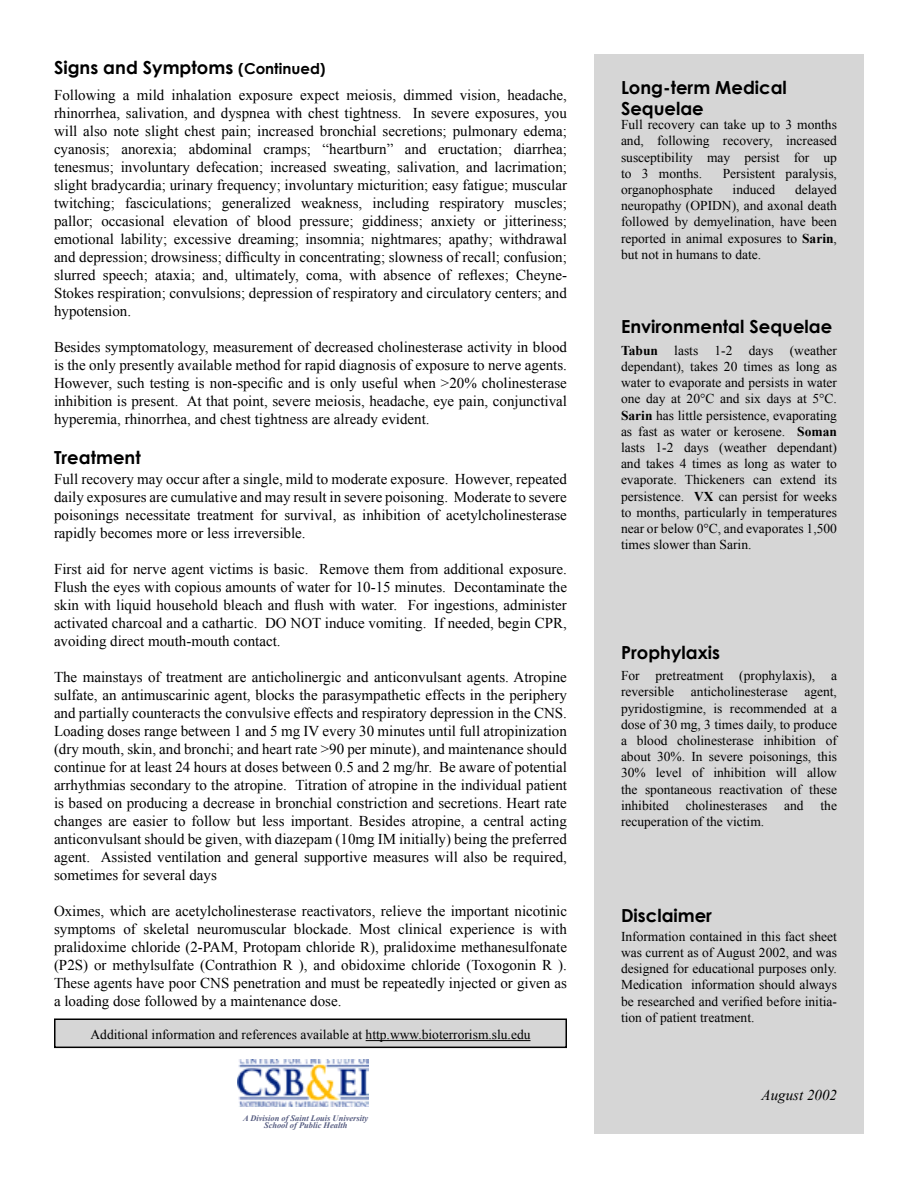
<style>
.page{position:relative;width:918px;height:1188px;background:#fff}
.page>*{position:absolute;margin:0;border:0;box-sizing:border-box;transform-origin:0 0}
.t1{font:700 18px/21.6px "Century Gothic";color:#000}
.t2{font:15px/18px "Times New Roman";color:#000;text-align:justify}
.t3{font:italic 15px "Times New Roman";color:#000}
.t4{font:13.5px/16.2px "Times New Roman";color:#000;text-align:justify}
.t5{font:italic 700 8.4px/7.4px "Times New Roman";color:#565c80;text-align:center}
.s1{font-size:15px}
.s2{font-weight:700}
</style>
<div class="page">
<div style="left:594px;top:54px;width:270px;height:1080px;background:#d6d6d6"></div>
<div style="left:55px;top:1019px;width:511px;height:28px;background:#d6d6d6"></div>
<div style="left:54px;top:1018px;width:513px;height:30px;border:2px solid #000"></div>
<hr style="left:366px;top:1040px;width:164px;height:1px;background:#000">
<img style="left:237px;top:1059px;width:132px;height:48px">
<p class="t1" style="left:54px;top:56px;width:273px">Signs and Symptoms <span class="s1">(Continued)</span></p>
<p class="t2" style="left:54px;top:86px;width:515px">Following a mild inhalation exposure expect meiosis, dimmed vision, headache, rhinorrhea, salivation, and dyspnea with chest tightness. In severe exposures, you will also note slight chest pain; increased bronchial secretions; pulmonary edema; cyanosis; anorexia; abdominal cramps; “heartburn” and eructation; diarrhea; tenesmus; involuntary defecation; increased sweating, salivation, and lacrimation; slight bradycardia; urinary frequency; involuntary micturition; easy fatigue; muscular twitching; fasciculations; generalized weakness, including respiratory muscles; pallor; occasional elevation of blood pressure; giddiness; anxiety or jitteriness; emotional lability; excessive dreaming; insomnia; nightmares; apathy; withdrawal and depression; drowsiness; difficulty in concentrating; slowness of recall; confusion; slurred speech; ataxia; and, ultimately, coma, with absence of reflexes; Cheyne-Stokes respiration; convulsions; depression of respiratory and circulatory centers; and hypotension.</p>
<p class="t2" style="left:54px;top:338px;width:515px">Besides symptomatology, measurement of decreased cholinesterase activity in blood is the only presently available method for rapid diagnosis of exposure to nerve agents.<br>However, such testing is non-specific and is only useful when &gt;20% cholinesterase inhibition is present. At that point, severe meiosis, headache, eye pain, conjunctival hyperemia, rhinorrhea, and chest tightness are already evident.</p>
<p class="t1" style="left:54px;top:446px;width:88px">Treatment</p>
<p class="t2" style="left:54px;top:470px;width:515px">Full recovery may occur after a single, mild to moderate exposure. However, repeated daily exposures are cumulative and may result in severe poisoning. Moderate to severe poisonings necessitate treatment for survival, as inhibition of acetylcholinesterase rapidly becomes more or less irreversible.</p>
<p class="t2" style="left:54px;top:560px;width:515px">First aid for nerve agent victims is basic. Remove them from additional exposure.<br>Flush the eyes with copious amounts of water for 10-15 minutes. Decontaminate the skin with liquid household bleach and flush with water. For ingestions, administer activated charcoal and a cathartic. DO NOT induce vomiting. If needed, begin CPR, avoiding direct mouth-mouth contact.</p>
<p class="t2" style="left:54px;top:668px;width:515px">The mainstays of treatment are anticholinergic and anticonvulsant agents. Atropine sulfate, an antimuscarinic agent, blocks the parasympathetic effects in the periphery and partially counteracts the convulsive effects and respiratory depression in the CNS.<br>Loading doses range between 1 and 5 mg IV every 30 minutes until full atropinization (dry mouth, skin, and bronchi; and heart rate &gt;90 per minute), and maintenance should continue for at least 24 hours at doses between 0.5 and 2 mg/hr. Be aware of potential arrhythmias secondary to the atropine. Titration of atropine in the individual patient is based on producing a decrease in bronchial constriction and secretions. Heart rate changes are easier to follow but less important. Besides atropine, a central acting anticonvulsant should be given, with diazepam (10mg IM initially) being the preferred agent. Assisted ventilation and general supportive measures will also be required, sometimes for several days</p>
<p class="t2" style="left:54px;top:902px;width:515px">Oximes, which are acetylcholinesterase reactivators, relieve the important nicotinic symptoms of skeletal neuromuscular blockade. Most clinical experience is with pralidoxime chloride (2-PAM, Protopam chloride R), pralidoxime methanesulfonate (P2S) or methylsulfate (Contrathion R ), and obidoxime chloride (Toxogonin R ).<br>These agents have poor CNS penetration and must be repeatedly injected or given as a loading dose followed by a maintenance dose.</p>
<p class="t4" style="left:91px;top:1026px;width:441px">Additional information and references available at http.www.bioterrorism.slu.edu</p>
<p class="t5" style="left:243px;top:1114px;width:126px">A Division of Saint Louis University<br>School of Public Health</p>
<p class="t1" style="left:621px;top:76px;width:167px">Long-term Medical<br>Sequelae</p>
<p class="t4" style="left:621px;top:116px;width:217px">Full recovery can take up to 3 months and, following recovery, increased susceptibility may persist for up to 3 months.</p>
<p class="t4" style="left:723px;top:165px;width:116px">Persistent paralysis,</p>
<p class="t4" style="left:621px;top:181px;width:217px;text-indent:174px">delayed neuropathy (OPIDN), and axonal death followed by demyelination, have been reported in animal exposures to <span class="s2">Sarin</span>, but not in humans to date.</p>
<p class="t4" style="left:621px;top:181px;width:93px">organophosphate</p>
<p class="t4" style="left:733px;top:181px;width:44px">induced</p>
<p class="t1" style="left:621px;top:315px;width:213px">Environmental Sequelae</p>
<p class="t4" style="left:621px;top:342px;width:218px"><span class="s2">Tabun</span> lasts 1-2 days (weather dependant), takes 20 times as long as water to evaporate and persists in water one day at 20°C and six days at 5°C.<br><span class="s2">Sarin</span> has little persistence, evaporating as fast as water or kerosene. <span class="s2">Soman </span>lasts 1-2 days (weather dependant) and takes 4 times as long as water to evaporate. Thickeners can extend its persistence. <span class="s2">VX</span> can persist for weeks to months, particularly in temperatures near or below 0°C, and evaporates 1,500 times slower than Sarin.</p>
<p class="t1" style="left:621px;top:641px;width:100px">Prophylaxis</p>
<p class="t4" style="left:621px;top:667px;width:218px">For pretreatment (prophylaxis), a reversible anticholinesterase agent, pyridostigmine, is recommended at a dose of 30 mg, 3 times daily, to produce a blood cholinesterase inhibition of about 30%. In severe poisonings, this 30% level of inhibition will allow the spontaneous reactivation of these inhibited cholinesterases and the recuperation of the victim.</p>
<p class="t1" style="left:621px;top:904px;width:93px">Disclaimer</p>
<p class="t4" style="left:621px;top:928px;width:218px">Information contained in this fact sheet was current as of August 2002, and was designed for educational purposes only.<br>Medication information should always be researched and verified before initia&shy;tion of patient treatment.</p>
<p class="t3" style="left:762px;top:1085px;width:77px">August 2002</p>
</div>
